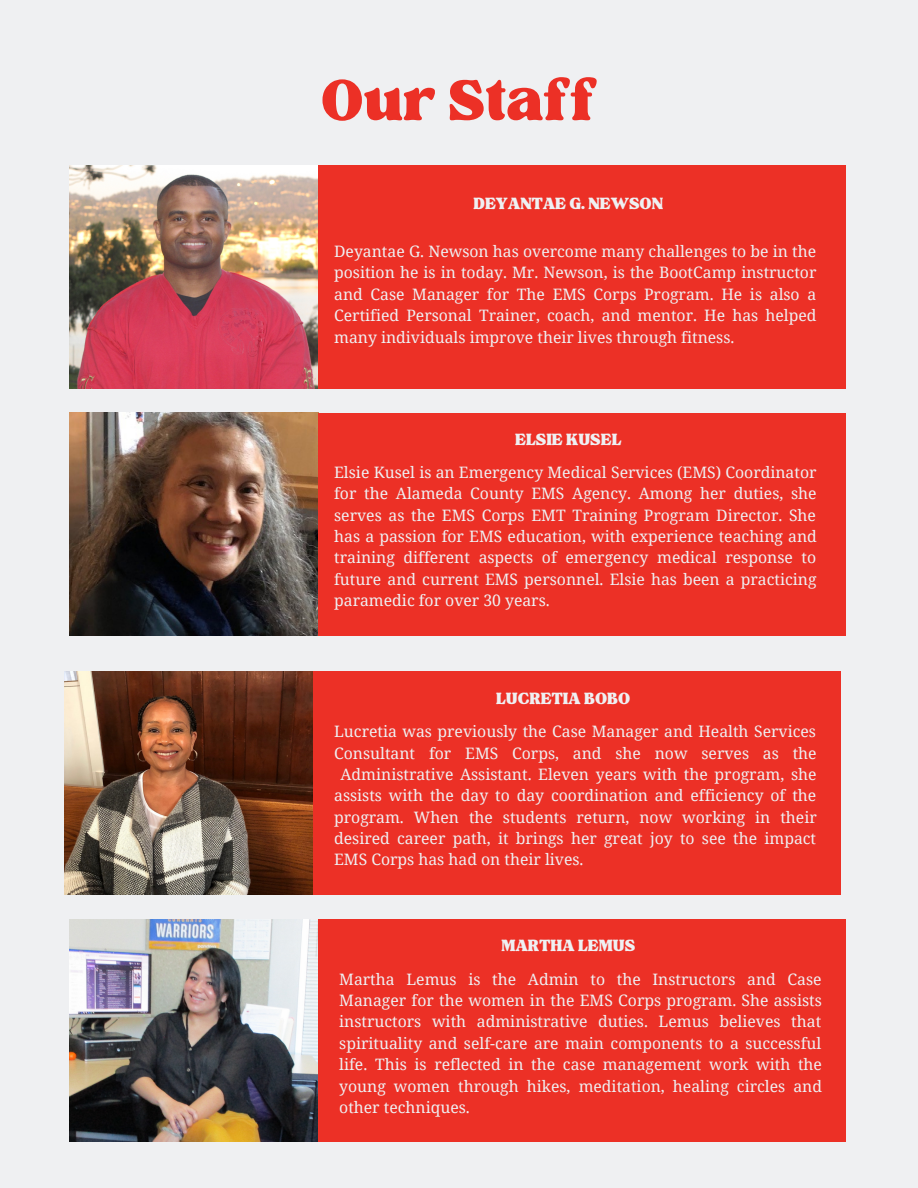
<style>
.page{position:relative;width:918px;height:1188px;background:#eff0f2}
.page>*{position:absolute;margin:0;border:0;box-sizing:border-box;transform-origin:0 0}
.t1{font:79.05px "TAN Tangkiwood Display";color:#ec3026}
.t2{font:22.5px "TAN Tangkiwood Display";color:#eff0f2}
.t3{font:15.75px/21.3px "Noto Serif";color:#eff0f2;text-align:justify}
</style>
<div class="page">
<img style="left:70px;top:413px;width:249px;height:223px">
<div style="left:319px;top:413px;width:527px;height:222px;background:#ec3026"></div>
<img style="left:70px;top:166px;width:249px;height:222px">
<div style="left:319px;top:166px;width:527px;height:222px;background:#ec3026"></div>
<img style="left:65px;top:672px;width:249px;height:223px">
<div style="left:314px;top:672px;width:527px;height:222px;background:#ec3026"></div>
<img style="left:70px;top:919px;width:249px;height:223px">
<div style="left:319px;top:919px;width:527px;height:223px;background:#ec3026"></div>
<h1 class="t1" style="left:321px;top:71px;width:278px">Our Staff</h1>
<h2 class="t2" style="left:474px;top:195px;width:191px">DEYANTAE G. NEWSON</h2>
<p class="t3" style="left:334px;top:240px;width:484px">Deyantae G. Newson has overcome many challenges to be in the position he is in today. Mr. Newson, is the BootCamp instructor and Case Manager for The EMS Corps Program. He is also a Certified Personal Trainer, coach, and mentor. He has helped many individuals improve their lives through fitness.</p>
<h2 class="t2" style="left:515px;top:431px;width:108px">ELSIE KUSEL</h2>
<p class="t3" style="left:334px;top:461px;width:484px">Elsie Kusel is an Emergency Medical Services (EMS) Coordinator for the Alameda County EMS Agency. Among her duties, she serves as the EMS Corps EMT Training Program Director. She has a passion for EMS education, with experience teaching and training different aspects of emergency medical response to future and current EMS personnel. Elsie has been a practicing paramedic for over 30 years.</p>
<h2 class="t2" style="left:496px;top:690px;width:136px">LUCRETIA BOBO</h2>
<p class="t3" style="left:334px;top:720px;width:483px">Lucretia was previously the Case Manager and Health Services</p>
<p class="t3" style="left:334px;top:742px;width:484px">Consultant for EMS Corps, and she now serves as the</p>
<p class="t3" style="left:341px;top:763px;width:478px">Administrative Assistant. Eleven years with the program, she</p>
<p class="t3" style="left:334px;top:785px;width:484px">assists with the day to day coordination and efficiency of the</p>
<p class="t3" style="left:334px;top:806px;width:484px">program. When the students return, now working in their</p>
<p class="t3" style="left:334px;top:827px;width:484px">desired career path, it brings her great joy to see the impact</p>
<p class="t3" style="left:334px;top:849px;width:251px">EMS Corps has had on their lives.</p>
<h2 class="t2" style="left:501px;top:937px;width:135px">MARTHA LEMUS</h2>
<p class="t3" style="left:339px;top:968px;width:484px">Martha Lemus is the Admin to the Instructors and Case Manager for the women in the EMS Corps program. She assists instructors with administrative duties. Lemus believes that spirituality and self-care are main components to a successful life. This is reflected in the case management work with the young women through hikes, meditation, healing circles and other techniques.</p>
</div>
